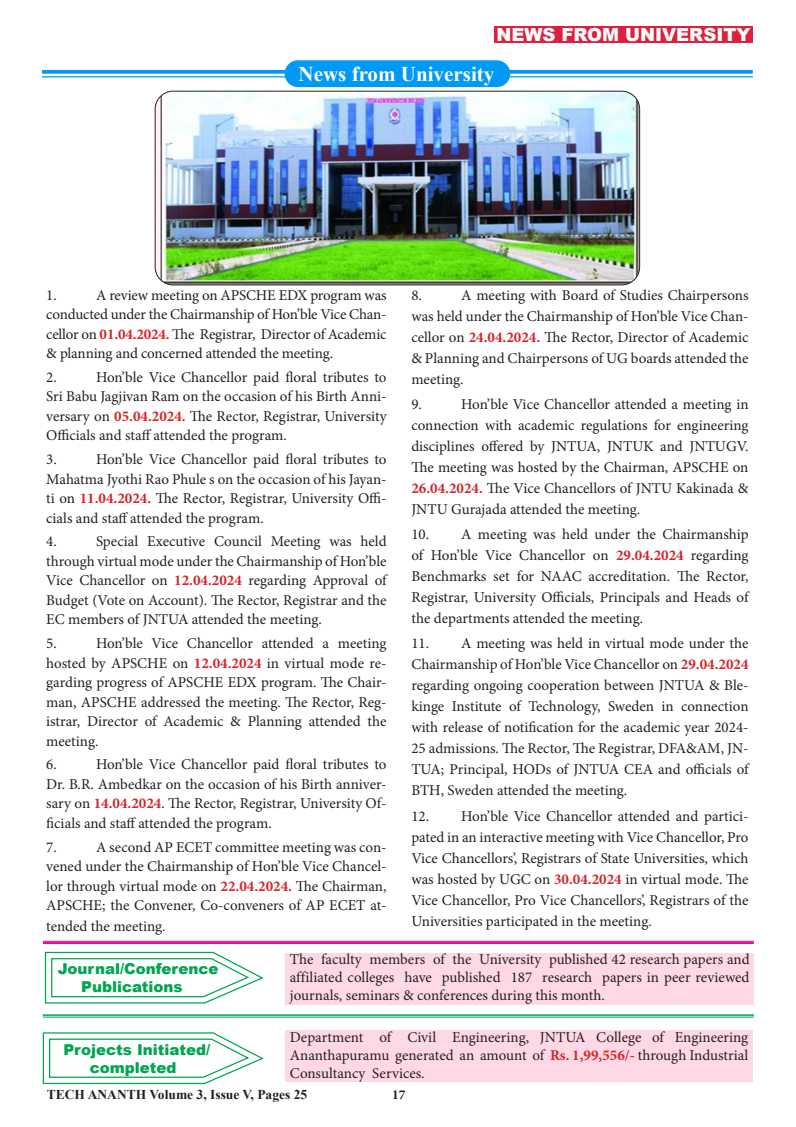
<style>
.page{position:relative;width:796px;height:1127px;background:#fff}
.page>*{position:absolute;margin:0;border:0;box-sizing:border-box;transform-origin:0 0}
.t1{font:700 21px "Times New Roman";color:#fff}
.t2{font:900 18px "Arial";color:#fff}
.t3{font:15px/21px "Minion Pro";color:#241f1f;text-align:justify}
.t4{font:900 15px/18px "Arial";color:#00a650}
.t5{font:700 13.5px "Times New Roman";color:#241f1f}
.t6{font:700 13.5px "Minion Pro";color:#241f1f}
.s1{font-weight:700;color:#d42429}
</style>
<div class="page">
<svg style="left:42px;top:70px;width:710px;height:4px;fill:#0099f6"></svg>
<hr style="left:42px;top:76px;width:710px;height:1px;background:#0099f6">
<div style="left:284px;top:60px;width:226px;height:27px;background:#0099f6;border-radius:13px"></div>
<div style="left:493px;top:26px;width:259px;height:17px;background:#de1f3d"></div>
<img style="left:155px;top:91px;width:484px;height:194px">
<div style="left:155px;top:91px;width:484px;height:194px;border:1px solid #241f1f;border-radius:18px"></div>
<hr style="left:43px;top:1014px;width:710px;height:2px;background:#00a650">
<hr style="left:43px;top:1017px;width:710px;height:1px;background:#00a650">
<hr style="left:43px;top:941px;width:710px;height:1px;background:#ef008c">
<hr style="left:43px;top:942px;width:710px;height:1px;background:#ef008c">
<hr style="left:43px;top:943px;width:710px;height:1px;background:#ef008c">
<svg style="left:44px;top:951px;width:220px;height:53px"></svg>
<div style="left:285px;top:953px;width:468px;height:51px;background:#ffd8e6"></div>
<svg style="left:42px;top:1032px;width:222px;height:53px"></svg>
<div style="left:285px;top:1031px;width:467px;height:51px;background:#ffd8e6"></div>
<p class="t2" style="left:496px;top:21px;width:255px">NEWS FROM UNIVERSITY</p>
<h1 class="t1" style="left:298px;top:59px;width:197px">News from University</h1>
<p class="t3" style="left:46px;top:285px;width:342px;line-height:19.5px;text-indent:50px">A review meeting on APSCHE EDX program was conducted under the Chairmanship of Hon’ble Vice Chan&shy;cellor on <span class="s1">01.04.2024.</span> The Registrar, Director of Academic &amp; planning and concerned attended the meeting.</p>
<p class="t3" style="left:46px;top:367px;width:12px">2.</p>
<p class="t3" style="left:46px;top:284px;width:12px">1.</p>
<p class="t3" style="left:46px;top:367px;width:342px;line-height:19.5px;text-indent:50px">Hon’ble Vice Chancellor paid floral tributes to Sri Babu Jagjivan Ram on the occasion of his Birth Anni&shy;versary on <span class="s1">05.04.2024.</span> The Rector, Registrar, University Officials and staff attended the program.</p>
<p class="t3" style="left:46px;top:449px;width:12px">3.</p>
<p class="t3" style="left:46px;top:450px;width:342px;line-height:19.5px;text-indent:50px">Hon’ble Vice Chancellor paid floral tributes to Mahatma Jyothi Rao Phule s on the occasion of his Jayan&shy;ti on <span class="s1">11.04.2024.</span> The Rector, Registrar, University Offi&shy;cials and staff attended the program.</p>
<p class="t3" style="left:46px;top:531px;width:12px">4.</p>
<p class="t3" style="left:46px;top:532px;width:342px;line-height:19.5px;text-indent:50px">Special Executive Council Meeting was held through virtual mode under the Chairmanship of Hon’ble Vice Chancellor on <span class="s1">12.04.2024</span> regarding Approval of Budget (Vote on Account). The Rector, Registrar and the EC members of JNTUA attended the meeting.</p>
<p class="t3" style="left:46px;top:633px;width:12px">5.</p>
<p class="t3" style="left:46px;top:634px;width:342px;line-height:19.5px;text-indent:50px">Hon’ble Vice Chancellor attended a meeting hosted by APSCHE on <span class="s1">12.04.2024</span> in virtual mode re&shy;garding progress of APSCHE EDX program. The Chair&shy;man, APSCHE addressed the meeting. The Rector, Reg&shy;istrar, Director of Academic &amp; Planning attended the meeting.</p>
<p class="t3" style="left:46px;top:754px;width:12px">6.</p>
<p class="t3" style="left:46px;top:755px;width:342px;line-height:19.5px;text-indent:50px">Hon’ble Vice Chancellor paid floral tributes to Dr. B.R. Ambedkar on the occasion of his Birth anniver&shy;sary on <span class="s1">14.04.2024</span>. The Rector, Registrar, University Of&shy;ficials and staff attended the program.</p>
<p class="t3" style="left:46px;top:836px;width:12px">7.</p>
<p class="t3" style="left:46px;top:837px;width:342px;line-height:19.5px;text-indent:50px">A second AP ECET committee meeting was con&shy;vened under the Chairmanship of Hon’ble Vice Chancel&shy;lor through virtual mode on <span class="s1">22.04.2024.</span> The Chairman, APSCHE; the Convener, Co-conveners of AP ECET at-</p>
<p class="t3" style="left:46px;top:916px;width:121px">tended the meeting.</p>
<p class="t3" style="left:411px;top:284px;width:338px;text-indent:50px">A meeting with Board of Studies Chairpersons was held under the Chairmanship of Hon’ble Vice Chan&shy;cellor on <span class="s1">24.04.2024.</span> The Rector, Director of Academic &amp; Planning and Chairpersons of UG boards attended the meeting.</p>
<p class="t3" style="left:411px;top:394px;width:12px">9.</p>
<p class="t3" style="left:411px;top:284px;width:12px">8.</p>
<p class="t3" style="left:411px;top:394px;width:338px;text-indent:50px">Hon’ble Vice Chancellor attended a meeting in connection with academic regulations for engineering disciplines offered by JNTUA, JNTUK and JNTUGV.<br>The meeting was hosted by the Chairman, APSCHE on <span class="s1">26.04.2024.</span> The Vice Chancellors of JNTU Kakinada &amp; JNTU Gurajada attended the meeting.</p>
<p class="t3" style="left:411px;top:524px;width:338px">10. A meeting was held under the Chairmanship of Hon’ble Vice Chancellor on <span class="s1">29.04.2024</span> regarding Benchmarks set for NAAC accreditation. The Rector, Registrar, University Officials, Principals and Heads of the departments attended the meeting.</p>
<p class="t3" style="left:411px;top:633px;width:338px">11. A meeting was held in virtual mode under the Chairmanship of Hon’ble Vice Chancellor on <span class="s1">29.04.2024 </span>regarding ongoing cooperation between JNTUA &amp; Ble&shy;kinge Institute of Technology, Sweden in connection with release of notification for the academic year 2024- 25 admissions. The Rector, The Registrar, DFA&amp;AM, JN-TUA; Principal, HODs of JNTUA CEA and officials of BTH, Sweden attended the meeting.</p>
<p class="t3" style="left:411px;top:805px;width:338px">12. Hon’ble Vice Chancellor attended and partici&shy;pated in an interactive meeting with Vice Chancellor, Pro Vice Chancellors’, Registrars of State Universities, which was hosted by UGC on <span class="s1">30.04.2024</span> in virtual mode. The Vice Chancellor, Pro Vice Chancellors’, Registrars of the Universities participated in the meeting.</p>
<p class="t4" style="left:81px;top:959px;width:139px;text-indent:-23px">Journal/Conference<br>Publications</p>
<p class="t3" style="left:290px;top:950px;width:461px;line-height:18px">The faculty members of the University published 42 research papers and affiliated colleges have published 187 research papers in peer reviewed journals, seminars &amp; conferences during this month.</p>
<p class="t4" style="left:63px;top:1040px;width:148px;text-align:center">Projects Initiated/ completed</p>
<p class="t3" style="left:290px;top:1028px;width:459px;line-height:18px">Department of Civil Engineering, JNTUA College of Engineering Ananthapuramu generated an amount of <span class="s1">Rs. 1,99,556/-</span> through Industrial Consultancy Services.</p>
<p class="t5" style="left:47px;top:1084px;width:262px">TECH ANANTH Volume 3, Issue V, Pages 25</p>
<p class="t6" style="left:392px;top:1085px;width:15px">17</p>
</div>
